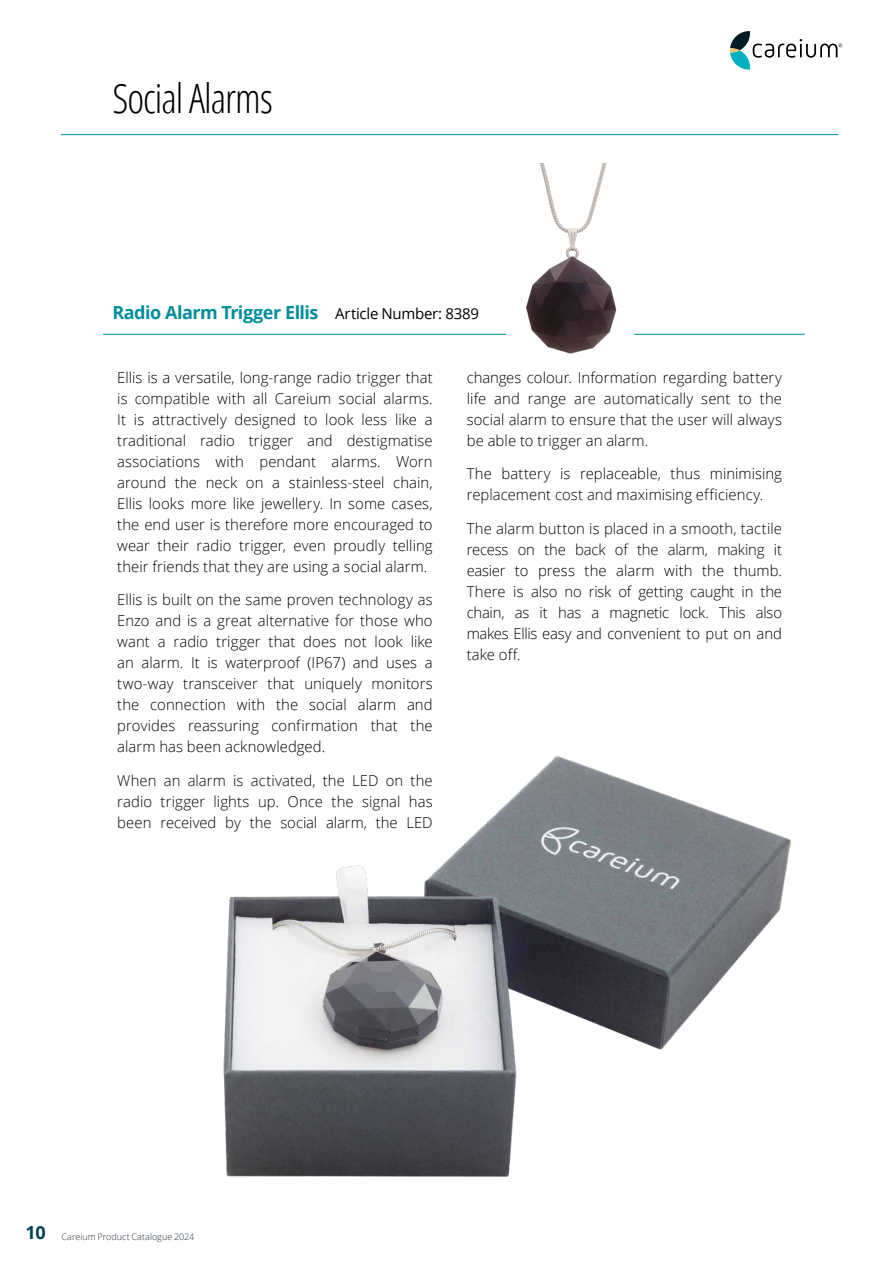
<style>
.page{position:relative;width:893px;height:1263px;background:#fff}
.page>*{position:absolute;margin:0;border:0;box-sizing:border-box;transform-origin:0 0}
.t1{font:300 40.5px "Open Sans Condensed";letter-spacing:-.025em;color:#000}
.t2{font:700 18px "Open Sans";letter-spacing:-.03em;color:#008d9c}
.t3{font:300 15px/21px "Open Sans";letter-spacing:.005em;color:#000;text-align:justify}
.t4{font:300 9px "Open Sans";color:#25303b}
.s1{font-weight:400;font-size:15px;color:#000}
.s2{font-weight:700;font-size:18px;color:#004451}
</style>
<div class="page">
<img style="left:223px;top:756px;width:568px;height:421px">
<img style="left:463px;top:163px;width:184px;height:191px">
<hr style="left:103px;top:334px;width:403px;height:1px;background:#008d9c">
<hr style="left:634px;top:334px;width:171px;height:1px;background:#008d9c">
<svg style="left:730px;top:31px;width:112px;height:39px"></svg>
<hr style="left:61px;top:134px;width:777px;height:1px;background:#008d9c">
<h1 class="t1" style="left:112px;top:71px;width:162px">Social Alarms</h1>
<p class="t2" style="left:112px;top:300px;width:368px">Radio Alarm Trigger Ellis <span class="s1">Article Number: 8389</span></p>
<p class="t3" style="left:117px;top:366px;width:317px">Ellis is a versatile, long-range radio trigger that is compatible with all Careium social alarms.<br>It is attractively designed to look less like a traditional radio trigger and destigmatise associations with pendant alarms. Worn around the neck on a stainless-steel chain, Ellis looks more like jewellery. In some cases, the end user is therefore more encouraged to wear their radio trigger, even proudly telling their friends that they are using a social alarm.</p>
<p class="t3" style="left:117px;top:589px;width:317px">Ellis is built on the same proven technology as Enzo and is a great alternative for those who want a radio trigger that does not look like an alarm. It is waterproof (IP67) and uses a two-way transceiver that uniquely monitors the connection with the social alarm and provides reassuring confirmation that the alarm has been acknowledged.</p>
<p class="t3" style="left:117px;top:770px;width:317px">When an alarm is activated, the LED on the radio trigger lights up. Once the signal has been received by the social alarm, the LED</p>
<p class="t3" style="left:467px;top:366px;width:317px">changes colour. Information regarding battery life and range are automatically sent to the social alarm to ensure that the user will always be able to trigger an alarm.</p>
<p class="t3" style="left:467px;top:463px;width:317px">The battery is replaceable, thus minimising replacement cost and maximising efficiency.</p>
<p class="t3" style="left:467px;top:518px;width:317px">The alarm button is placed in a smooth, tactile recess on the back of the alarm, making it easier to press the alarm with the thumb.<br>There is also no risk of getting caught in the chain, as it has a magnetic lock. This also makes Ellis easy and convenient to put on and take off.</p>
<p class="t4" style="left:26px;top:1230px;width:170px"><span class="s2">10</span> Careium Product Catalogue 2024</p>
</div>
